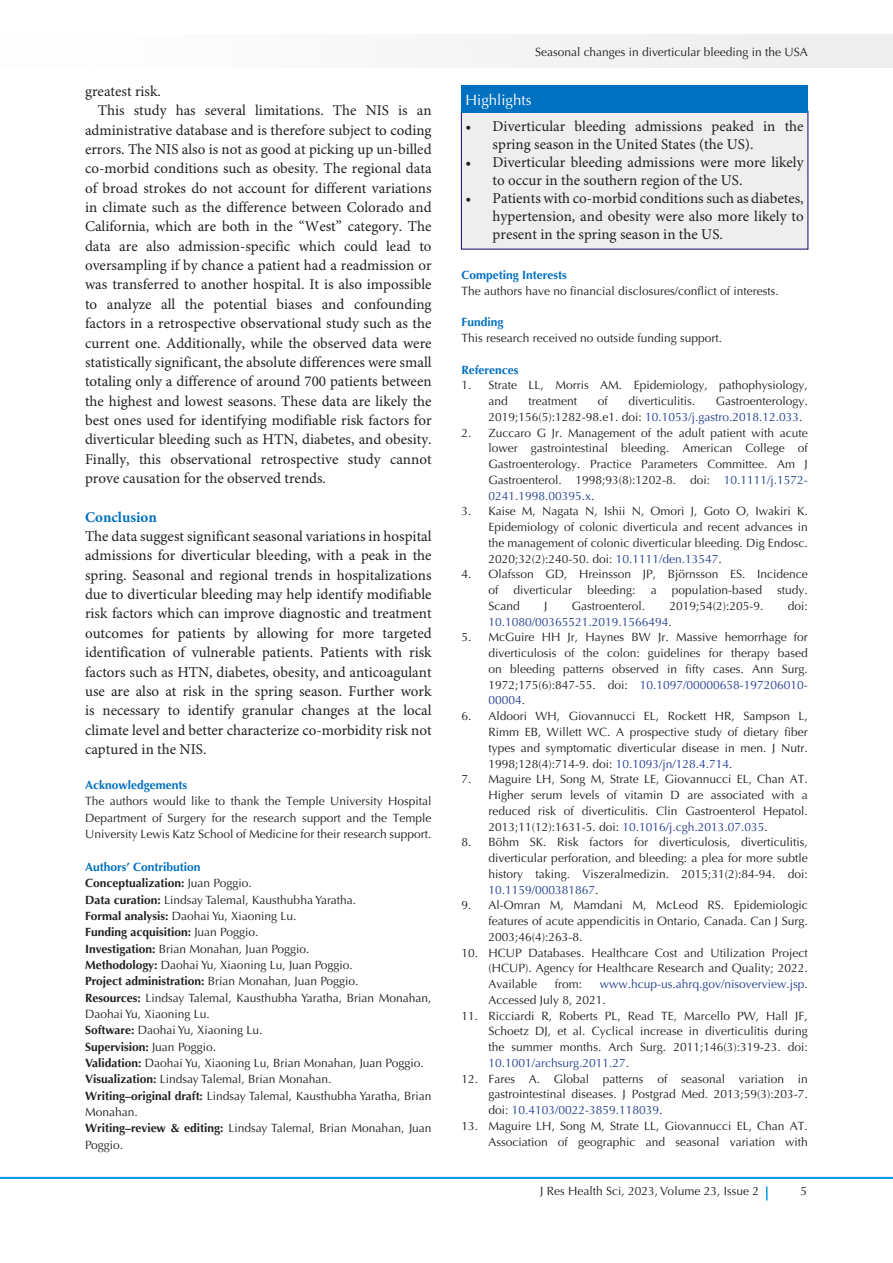
<style>
.page{position:relative;width:893px;height:1263px;background:#fff}
.page>*{position:absolute;margin:0;border:0;box-sizing:border-box;transform-origin:0 0}
.t1{font:15px/19.4px "Minion Pro";color:#231f20;text-align:justify}
.heading_1{font:700 15px "Minion Pro";color:#0070c0}
.t2{font:15px "Optima LT Std";color:#fff}
.t3{font:12px/15.8px "Optima LT Std";color:#231f20;text-align:justify}
.t4{font:12px/15.8px "Optima LT Std";color:#253f8e}
.t5{font:700 12px "Optima LT Std";color:#231f20}
.heading_1-2{font:700 12px "Optima LT Std";color:#0070c0}
.s1{font-weight:400}
.s2{font-weight:700}
.s3{color:#253f8e}
.s4{color:#231f20}
</style>
<div class="page">
<hr style="left:0;top:1177px;width:893px;height:2px;background:#0099e5">
<div style="left:0;top:35px;width:892px;height:33px;background:#f6f6f6"></div>
<svg style="left:766px;top:1186px;width:1px;height:14px"></svg>
<div style="left:461px;top:111px;width:347px;height:138px;background:#eee"></div>
<div style="left:461px;top:85px;width:347px;height:27px;background:#0070c0"></div>
<p class="t1" style="left:85px;top:82px;width:77px">greatest risk.</p>
<p class="t1" style="left:85px;top:101px;width:348px;text-indent:13px">This study has several limitations. The NIS is an administrative database and is therefore subject to coding errors. The NIS also is not as good at picking up un-billed co-morbid conditions such as obesity. The regional data of broad strokes do not account for different variations in climate such as the difference between Colorado and California, which are both in the “West” category. The data are also admission-specific which could lead to oversampling if by chance a patient had a readmission or was transferred to another hospital. It is also impossible to analyze all the potential biases and confounding factors in a retrospective observational study such as the current one. Additionally, while the observed data were statistically significant, the absolute differences were small totaling only a difference of around 700 patients between the highest and lowest seasons. These data are likely the best ones used for identifying modifiable risk factors for diverticular bleeding such as HTN, diabetes, and obesity.<br>Finally, this observational retrospective study cannot prove causation for the observed trends.</p>
<p class="heading_1" style="left:85px;top:506px;width:73px">Conclusion</p>
<p class="t1" style="left:85px;top:527px;width:348px">The data suggest significant seasonal variations in hospital admissions for diverticular bleeding, with a peak in the spring. Seasonal and regional trends in hospitalizations due to diverticular bleeding may help identify modifiable risk factors which can improve diagnostic and treatment outcomes for patients by allowing for more targeted identification of vulnerable patients. Patients with risk factors such as HTN, diabetes, obesity, and anticoagulant use are also at risk in the spring season. Further work is necessary to identify granular changes at the local climate level and better characterize co-morbidity risk not captured in the NIS.</p>
<p class="heading_1-2" style="left:85px;top:778px;width:104px">Acknowledgements</p>
<p class="t3" style="left:85px;top:793px;width:348px;line-height:16.4px">The authors would like to thank the Temple University Hospital Department of Surgery for the research support and the Temple University Lewis Katz School of Medicine for their research support.</p>
<p class="heading_1-2" style="left:85px;top:860px;width:117px">Authors’ Contribution</p>
<p class="t5" style="left:85px;top:876px;width:168px">Conceptualization: <span class="s1">Juan Poggio.</span></p>
<p class="t3" style="left:85px;top:892px;width:273px"><span class="s2">Data curation:</span> Lindsay Talemal, Kausthubha Yaratha.</p>
<p class="t3" style="left:85px;top:908px;width:213px"><span class="s2">Formal analysis:</span> Daohai Yu, Xiaoning Lu.</p>
<p class="t5" style="left:85px;top:925px;width:175px">Funding acquisition: <span class="s1">Juan Poggio.</span></p>
<p class="t3" style="left:85px;top:941px;width:226px"><span class="s2">Investigation:</span> Brian Monahan, Juan Poggio.</p>
<p class="t3" style="left:85px;top:957px;width:269px"><span class="s2">Methodology:</span> Daohai Yu, Xiaoning Lu, Juan Poggio.</p>
<p class="t3" style="left:85px;top:973px;width:275px"><span class="s2">Project administration:</span> Brian Monahan, Juan Poggio.</p>
<p class="t3" style="left:85px;top:989px;width:348px;line-height:16.4px"><span class="s2">Resources:</span> Lindsay Talemal, Kausthubha Yaratha, Brian Monahan,<br>Daohai Yu, Xiaoning Lu.</p>
<p class="t3" style="left:85px;top:1022px;width:179px"><span class="s2">Software:</span> Daohai Yu, Xiaoning Lu.</p>
<p class="t5" style="left:85px;top:1039px;width:133px">Supervision: <span class="s1">Juan Poggio.</span></p>
<p class="t3" style="left:85px;top:1055px;width:340px"><span class="s2">Validation:</span> Daohai Yu, Xiaoning Lu, Brian Monahan, Juan Poggio.</p>
<p class="t3" style="left:85px;top:1071px;width:248px"><span class="s2">Visualization:</span> Lindsay Talemal, Brian Monahan.</p>
<p class="t3" style="left:85px;top:1088px;width:348px;line-height:16.4px"><span class="s2">Writing–original draft:</span> Lindsay Talemal, Kausthubha Yaratha, Brian<br>Monahan.</p>
<p class="t3" style="left:85px;top:1120px;width:348px;line-height:16.4px"><span class="s2">Writing–review &amp; editing:</span> Lindsay Talemal, Brian Monahan, Juan<br>Poggio.</p>
<p class="t3" style="left:535px;top:44px;width:274px">Seasonal changes in diverticular bleeding in the USA</p>
<p class="t2" style="left:466px;top:91px;width:67px">Highlights</p>
<p class="t1" style="left:493px;top:117px;width:313px;line-height:18px;text-indent:-27px">• Diverticular bleeding admissions peaked in the spring season in the United States (the US).</p>
<p class="t1" style="left:493px;top:153px;width:313px;line-height:18px;text-indent:-27px">• Diverticular bleeding admissions were more likely to occur in the southern region of the US.</p>
<p class="t1" style="left:493px;top:189px;width:313px;line-height:18px;text-indent:-27px">• Patients with co-morbid conditions such as diabetes, hypertension, and obesity were also more likely to present in the spring season in the US.</p>
<p class="heading_1-2" style="left:461px;top:268px;width:107px">Competing Interests</p>
<p class="t3" style="left:461px;top:283px;width:319px">The authors have no financial disclosures/conflict of interests.</p>
<p class="heading_1-2" style="left:461px;top:315px;width:44px">Funding</p>
<p class="t3" style="left:461px;top:330px;width:262px">This research received no outside funding support.</p>
<p class="heading_1-2" style="left:461px;top:363px;width:59px">References</p>
<p class="t3" style="left:488px;top:378px;width:321px;text-indent:-27px">1. Strate LL, Morris AM. Epidemiology, pathophysiology, and</p>
<p class="t3" style="left:528px;top:393px;width:50px">treatment</p>
<p class="t3" style="left:598px;top:393px;width:12px">of</p>
<p class="t3" style="left:628px;top:393px;width:68px">diverticulitis.</p>
<p class="t3" style="left:488px;top:393px;width:321px;text-indent:228px">Gastroenterology.<br>2019;156(5):1282-98.e1. doi: <span class="s3">10.1053/j.gastro.2018.12.033</span>.</p>
<p class="t3" style="left:488px;top:425px;width:321px;text-indent:-27px">2. Zuccaro G Jr. Management of the adult patient with acute lower gastrointestinal bleeding. American College of Gastroenterology. Practice Parameters Committee. Am J Gastroenterol. 1998;93(8):1202-8. doi: <span class="s3">10.1111/j.1572- 0241.1998.00395.x</span>.</p>
<p class="t3" style="left:488px;top:504px;width:321px;text-indent:-27px">3. Kaise M, Nagata N, Ishii N, Omori J, Goto O, Iwakiri K.<br>Epidemiology of colonic diverticula and recent advances in the management of colonic diverticular bleeding. Dig Endosc.<br>2020;32(2):240-50. doi: <span class="s3">10.1111/den.13547</span>.</p>
<p class="t3" style="left:488px;top:567px;width:321px;text-indent:-27px">4. Olafsson GD, Hreinsson JP, Björnsson ES. Incidence of</p>
<p class="t3" style="left:514px;top:582px;width:60px">diverticular</p>
<p class="t3" style="left:587px;top:582px;width:50px">bleeding:</p>
<p class="t3" style="left:651px;top:582px;width:7px">a</p>
<p class="t3" style="left:672px;top:582px;width:92px">population-based</p>
<p class="t3" style="left:777px;top:582px;width:32px">study.</p>
<p class="t3" style="left:488px;top:598px;width:33px">Scand</p>
<p class="t3" style="left:544px;top:598px;width:5px">J</p>
<p class="t3" style="left:572px;top:598px;width:75px">Gastroenterol.</p>
<p class="t3" style="left:669px;top:598px;width:96px">2019;54(2):205-9.</p>
<p class="t3" style="left:788px;top:598px;width:22px">doi:</p>
<p class="t4" style="left:488px;top:614px;width:185px">10.1080/00365521.2019.1566494<span class="s4">.</span></p>
<p class="t3" style="left:488px;top:630px;width:321px;text-indent:-27px">5. McGuire HH Jr, Haynes BW Jr. Massive hemorrhage for diverticulosis of the colon: guidelines for therapy based on bleeding patterns observed in fifty cases. Ann Surg.<br>1972;175(6):847-55. doi: <span class="s3">10.1097/00000658-197206010- 00004</span>.</p>
<p class="t3" style="left:488px;top:708px;width:321px;text-indent:-27px">6. Aldoori WH, Giovannucci EL, Rockett HR, Sampson L, Rimm EB, Willett WC. A prospective study of dietary fiber types and symptomatic diverticular disease in men. J Nutr.<br>1998;128(4):714-9. doi: <span class="s3">10.1093/jn/128.4.714</span>.</p>
<p class="t3" style="left:488px;top:771px;width:321px;text-indent:-27px">7. Maguire LH, Song M, Strate LE, Giovannucci EL, Chan AT.<br>Higher serum levels of vitamin D are associated with a reduced risk of diverticulitis. Clin Gastroenterol Hepatol.<br>2013;11(12):1631-5. doi: <span class="s3">10.1016/j.cgh.2013.07.035</span>.</p>
<p class="t3" style="left:488px;top:834px;width:321px;text-indent:-27px">8. Böhm SK. Risk factors for diverticulosis, diverticulitis, diverticular perforation, and bleeding: a plea for more subtle history taking. Viszeralmedizin. 2015;31(2):84-94. doi:<br><span class="s3">10.1159/000381867</span>.</p>
<p class="t3" style="left:488px;top:897px;width:321px;text-indent:-27px">9. Al-Omran M, Mamdani M, McLeod RS. Epidemiologic features of acute appendicitis in Ontario, Canada. Can J Surg.<br>2003;46(4):263-8.</p>
<p class="t3" style="left:488px;top:945px;width:321px;text-indent:-27px">10. HCUP Databases. Healthcare Cost and Utilization Project (HCUP). Agency for Healthcare Research and Quality; 2022.<br>Available</p>
<p class="t3" style="left:555px;top:976px;width:29px">from:</p>
<p class="t4" style="left:488px;top:976px;width:321px;text-indent:111px">www.hcup-us.ahrq.gov/nisoverview.jsp<span class="s4">.<br>Accessed July 8, 2021.</span></p>
<p class="t3" style="left:488px;top:1008px;width:321px;text-indent:-27px">11. Ricciardi R, Roberts PL, Read TE, Marcello PW, Hall JF, Schoetz DJ, et al. Cyclical increase in diverticulitis during the summer months. Arch Surg. 2011;146(3):319-23. doi:<br><span class="s3">10.1001/archsurg.2011.27</span>.</p>
<p class="t3" style="left:488px;top:1071px;width:321px;text-indent:-27px">12. Fares A. Global patterns of seasonal variation in gastrointestinal diseases. J Postgrad Med. 2013;59(3):203-7. doi: <span class="s3">10.4103/0022-3859.118039</span>.</p>
<p class="t3" style="left:461px;top:1118px;width:348px;text-align:right">13. Maguire LH, Song M, Strate LL, Giovannucci EL, Chan AT.<br>Association of geographic and seasonal variation with</p>
<p class="t3" style="left:540px;top:1183px;width:221px">J Res Health Sci, 2023, Volume 23, Issue 2</p>
<p class="t3" style="left:800px;top:1183px;width:8px">5</p>
</div>
